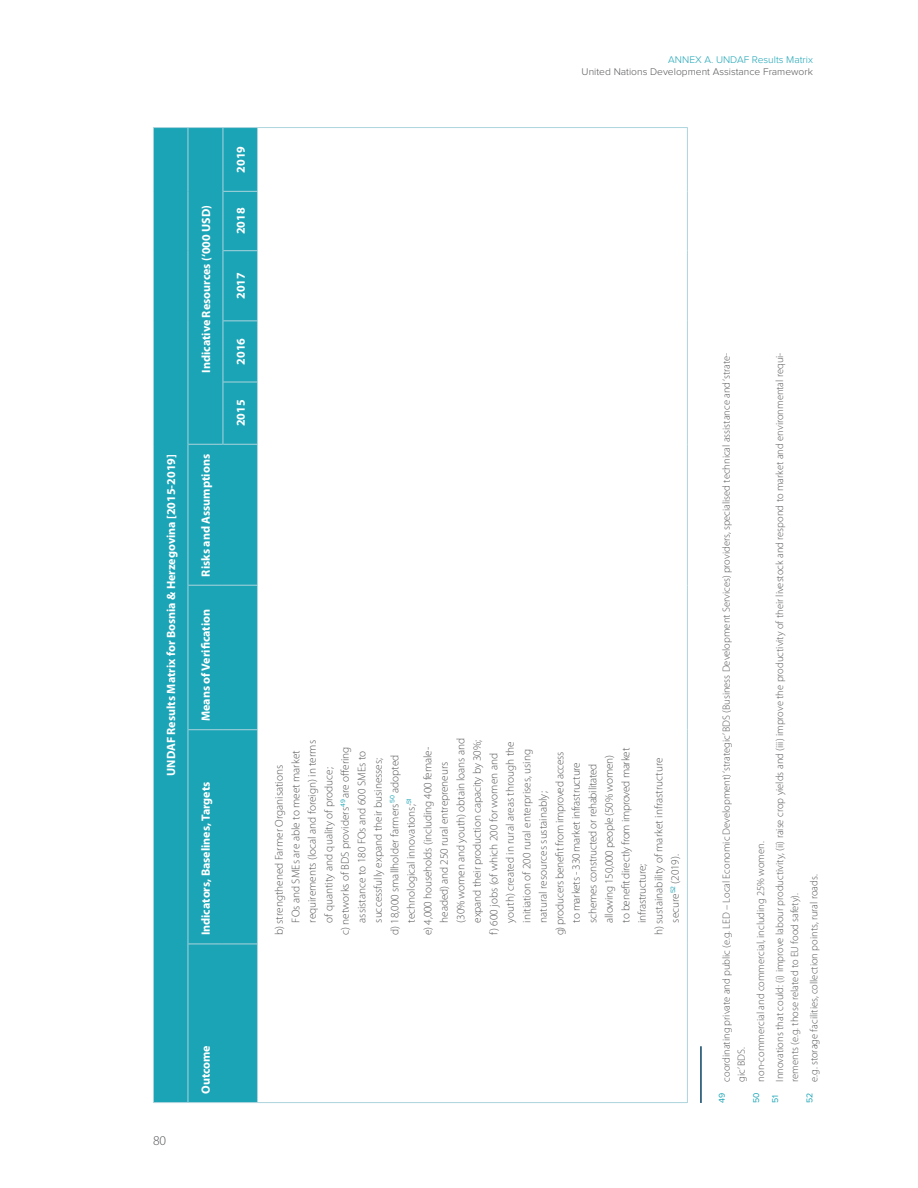
<style>
.page{position:relative;width:918px;height:1188px;background:#fff}
.page>*{position:absolute;margin:0;border:0;box-sizing:border-box;transform-origin:0 0}
.t1{font:300 13.5px "Myriad Pro";color:#57585a}
.t2{font:700 12px "Myriad Pro";color:#fff}
.t3{font:300 11.25px "Myriad Pro";color:#57585a}
.t4{font:300 11.25px "Myriad Pro";letter-spacing:-.02em;color:#57585a}
.t5{font:300 10.5px/15px "Myriad Pro";color:#57585a}
.t6{font:300 10.05px "Proxima Nova";color:#57585a}
.t7{font:300 10.05px "Proxima Nova";color:#1ba4b6}
.t8{font:8.7px "Proxima Nova";color:#1ba4b6}
</style>
<div class="page">
<div style="left:154px;top:128px;width:103px;height:974px;background:#1ba4b6"></div>
<hr style="left:153px;top:944px;width:1px;height:159px;background:#acd4dd">
<hr style="left:154px;top:1102px;width:34px;height:1px;background:#acd4dd">
<hr style="left:153px;top:730px;width:1px;height:214px;background:#acd4dd">
<hr style="left:153px;top:585px;width:1px;height:145px;background:#acd4dd">
<hr style="left:153px;top:444px;width:1px;height:141px;background:#acd4dd">
<hr style="left:153px;top:382px;width:1px;height:62px;background:#acd4dd">
<hr style="left:153px;top:321px;width:1px;height:61px;background:#acd4dd">
<hr style="left:153px;top:251px;width:1px;height:70px;background:#acd4dd">
<hr style="left:153px;top:191px;width:1px;height:60px;background:#acd4dd">
<hr style="left:153px;top:127px;width:1px;height:64px;background:#acd4dd">
<hr style="left:154px;top:127px;width:34px;height:1px;background:#acd4dd">
<hr style="left:188px;top:944px;width:1px;height:159px;background:#acd4dd">
<hr style="left:188px;top:1102px;width:35px;height:1px;background:#acd4dd">
<hr style="left:188px;top:730px;width:1px;height:214px;background:#acd4dd">
<hr style="left:188px;top:944px;width:35px;height:1px;background:#acd4dd">
<hr style="left:188px;top:585px;width:1px;height:145px;background:#acd4dd">
<hr style="left:188px;top:729px;width:35px;height:1px;background:#acd4dd">
<hr style="left:188px;top:444px;width:1px;height:141px;background:#acd4dd">
<hr style="left:188px;top:585px;width:35px;height:1px;background:#acd4dd">
<hr style="left:223px;top:1102px;width:34px;height:1px;background:#acd4dd">
<hr style="left:223px;top:944px;width:34px;height:1px;background:#acd4dd">
<hr style="left:223px;top:729px;width:34px;height:1px;background:#acd4dd">
<hr style="left:223px;top:585px;width:34px;height:1px;background:#acd4dd">
<hr style="left:257px;top:944px;width:1px;height:159px;background:#acd4dd">
<hr style="left:257px;top:730px;width:1px;height:214px;background:#acd4dd">
<hr style="left:257px;top:585px;width:1px;height:145px;background:#acd4dd">
<hr style="left:257px;top:444px;width:1px;height:141px;background:#acd4dd">
<hr style="left:188px;top:382px;width:1px;height:62px;background:#acd4dd">
<hr style="left:188px;top:444px;width:35px;height:1px;background:#acd4dd">
<hr style="left:188px;top:321px;width:1px;height:61px;background:#acd4dd">
<hr style="left:188px;top:251px;width:1px;height:70px;background:#acd4dd">
<hr style="left:188px;top:191px;width:1px;height:60px;background:#acd4dd">
<hr style="left:188px;top:127px;width:1px;height:64px;background:#acd4dd">
<hr style="left:188px;top:127px;width:35px;height:1px;background:#acd4dd">
<hr style="left:223px;top:382px;width:1px;height:63px;background:#acd4dd">
<hr style="left:223px;top:444px;width:34px;height:1px;background:#acd4dd">
<hr style="left:223px;top:321px;width:1px;height:61px;background:#acd4dd">
<hr style="left:223px;top:382px;width:34px;height:1px;background:#acd4dd">
<hr style="left:223px;top:251px;width:1px;height:70px;background:#acd4dd">
<hr style="left:223px;top:320px;width:34px;height:1px;background:#acd4dd">
<hr style="left:223px;top:191px;width:1px;height:60px;background:#acd4dd">
<hr style="left:223px;top:250px;width:34px;height:1px;background:#acd4dd">
<hr style="left:223px;top:127px;width:1px;height:64px;background:#acd4dd">
<hr style="left:223px;top:191px;width:34px;height:1px;background:#acd4dd">
<hr style="left:223px;top:127px;width:34px;height:1px;background:#acd4dd">
<hr style="left:257px;top:382px;width:1px;height:62px;background:#acd4dd">
<hr style="left:257px;top:321px;width:1px;height:61px;background:#acd4dd">
<hr style="left:257px;top:251px;width:1px;height:70px;background:#acd4dd">
<hr style="left:257px;top:191px;width:1px;height:60px;background:#acd4dd">
<hr style="left:257px;top:127px;width:1px;height:64px;background:#acd4dd">
<hr style="left:258px;top:1102px;width:429px;height:1px;background:#acd4dd">
<hr style="left:258px;top:127px;width:429px;height:1px;background:#acd4dd">
<hr style="left:687px;top:944px;width:1px;height:159px;background:#acd4dd">
<hr style="left:687px;top:730px;width:1px;height:214px;background:#acd4dd">
<hr style="left:687px;top:585px;width:1px;height:145px;background:#acd4dd">
<hr style="left:687px;top:444px;width:1px;height:141px;background:#acd4dd">
<hr style="left:687px;top:382px;width:1px;height:62px;background:#acd4dd">
<hr style="left:687px;top:321px;width:1px;height:61px;background:#acd4dd">
<hr style="left:687px;top:251px;width:1px;height:70px;background:#acd4dd">
<hr style="left:687px;top:191px;width:1px;height:60px;background:#acd4dd">
<hr style="left:687px;top:127px;width:1px;height:64px;background:#acd4dd">
<hr style="left:700px;top:1046px;width:2px;height:57px;background:#0c4166">
<p class="t2" style="left:199px;top:373px;width:175px;rotate:-90deg">Indicative Resources (‘000 USD)<sup>41</sup></p>
<p class="t2" style="left:164px;top:776px;width:323px;rotate:-90deg">UNDAF Results Matrix for Bosnia &amp; Herzegovina [2015-2019]</p>
<p class="t2" style="left:199px;top:577px;width:124px;rotate:-90deg">Risks and Assumptions</p>
<p class="t2" style="left:199px;top:721px;width:114px;rotate:-90deg">Means of Verification</p>
<p class="t2" style="left:199px;top:935px;width:155px;rotate:-90deg">Indicators, Baselines, Targets</p>
<p class="t2" style="left:234px;top:173px;width:28px;rotate:-90deg">2019</p>
<p class="t2" style="left:234px;top:234px;width:28px;rotate:-90deg">2018</p>
<p class="t2" style="left:234px;top:299px;width:28px;rotate:-90deg">2017</p>
<p class="t2" style="left:234px;top:365px;width:28px;rotate:-90deg">2016</p>
<p class="t2" style="left:234px;top:426px;width:28px;rotate:-90deg">2015</p>
<p class="t1" style="left:153px;top:1133px;width:15px">80</p>
<p class="t2" style="left:199px;top:1094px;width:50px;rotate:-90deg">Outcome</p>
<p class="t7" style="left:668px;top:55px;width:146px">ANNEX A. UNDAF Results Matrix</p>
<p class="t6" style="left:582px;top:67px;width:233px">United Nations Development Assistance Framework</p>
<p class="t3" style="left:454px;top:923px;width:186px;rotate:-90deg">(30% women and youth) obtain loans and</p>
<p class="t3" style="left:471px;top:923px;width:184px;rotate:-90deg">expand their production capacity by 30%;</p>
<p class="t3" style="left:289px;top:923px;width:174px;rotate:-90deg">FOs and SMEs are able to meet market</p>
<p class="t3" style="left:306px;top:923px;width:184px;rotate:-90deg">requirements (local and foreign) in terms</p>
<p class="t3" style="left:504px;top:923px;width:183px;rotate:-90deg">youth) created in rural areas through the</p>
<p class="t3" style="left:520px;top:923px;width:175px;rotate:-90deg">initiation of 200 rural enterprises, using</p>
<p class="t3" style="left:421px;top:935px;width:190px;rotate:-90deg">e) 4,000 households (including 400 female-</p>
<p class="t3" style="left:339px;top:935px;width:191px;rotate:-90deg">c) networks of BDS providers<sup>49</sup> are offering</p>
<p class="t3" style="left:355px;top:923px;width:173px;rotate:-90deg">assistance to 180 FOs and 600 SMEs to</p>
<p class="t3" style="left:372px;top:923px;width:166px;rotate:-90deg">successfully expand their businesses;</p>
<p class="t3" style="left:388px;top:935px;width:182px;rotate:-90deg">d) 18,000 smallholder farmers<sup>50</sup> adopted</p>
<p class="t4" style="left:554px;top:935px;width:186px;rotate:-90deg">g) producers benefit from improved access</p>
<p class="t4" style="left:570px;top:923px;width:162px;rotate:-90deg">to markets - 330 market infrastructure</p>
<p class="t4" style="left:587px;top:923px;width:161px;rotate:-90deg">schemes constructed or rehabilitated</p>
<p class="t4" style="left:603px;top:923px;width:169px;rotate:-90deg">allowing 150,000 people (50% women)</p>
<p class="t4" style="left:620px;top:923px;width:176px;rotate:-90deg">to benefit directly from improved market</p>
<p class="t3" style="left:487px;top:935px;width:184px;rotate:-90deg">f) 600 jobs (of which 200 for women and</p>
<p class="t3" style="left:653px;top:935px;width:179px;rotate:-90deg">h) sustainability of market infrastructure</p>
<p class="t3" style="left:438px;top:923px;width:162px;rotate:-90deg">headed) and 250 rural entrepreneurs</p>
<p class="t3" style="left:273px;top:935px;width:172px;rotate:-90deg">b) strengthened Farmer Organisations</p>
<p class="t3" style="left:322px;top:923px;width:157px;rotate:-90deg">of quantity and quality of produce;</p>
<p class="t3" style="left:537px;top:923px;width:133px;rotate:-90deg">natural resources sustainably;</p>
<p class="t3" style="left:405px;top:923px;width:126px;rotate:-90deg">technological innovations;<sup>51</sup></p>
<p class="t3" style="left:669px;top:923px;width:70px;rotate:-90deg">secure<sup>52</sup> (2019).</p>
<p class="t4" style="left:636px;top:923px;width:60px;rotate:-90deg">infrastructure;</p>
<p class="t5" style="left:719px;top:1082px;width:731px;rotate:-90deg">coordinating private and public (e.g. LED – Local Economic Development) ‘strategic’ BDS (Business Development Services) providers, specialised technical assistance and ‘strate&shy;gic’ BDS.</p>
<p class="t5" style="left:753px;top:1082px;width:242px;rotate:-90deg">non-commercial and commercial, including 25% women.</p>
<p class="t5" style="left:772px;top:1082px;width:731px;rotate:-90deg">Innovations that could: (i) improve labour productivity, (ii) raise crop yields and (iii) improve the productivity of their livestock and respond to market and environmental requi&shy;rements (e.g. those related to EU food safety).</p>
<p class="t5" style="left:807px;top:1082px;width:209px;rotate:-90deg">e.g. storage facilities, collection points, rural roads.</p>
<p class="t8" style="left:718px;top:1103px;width:12px;rotate:-90deg">49</p>
<p class="t8" style="left:752px;top:1103px;width:12px;rotate:-90deg">50</p>
<p class="t8" style="left:771px;top:1103px;width:10px;rotate:-90deg">51</p>
<p class="t8" style="left:806px;top:1103px;width:12px;rotate:-90deg">52</p>
</div>
